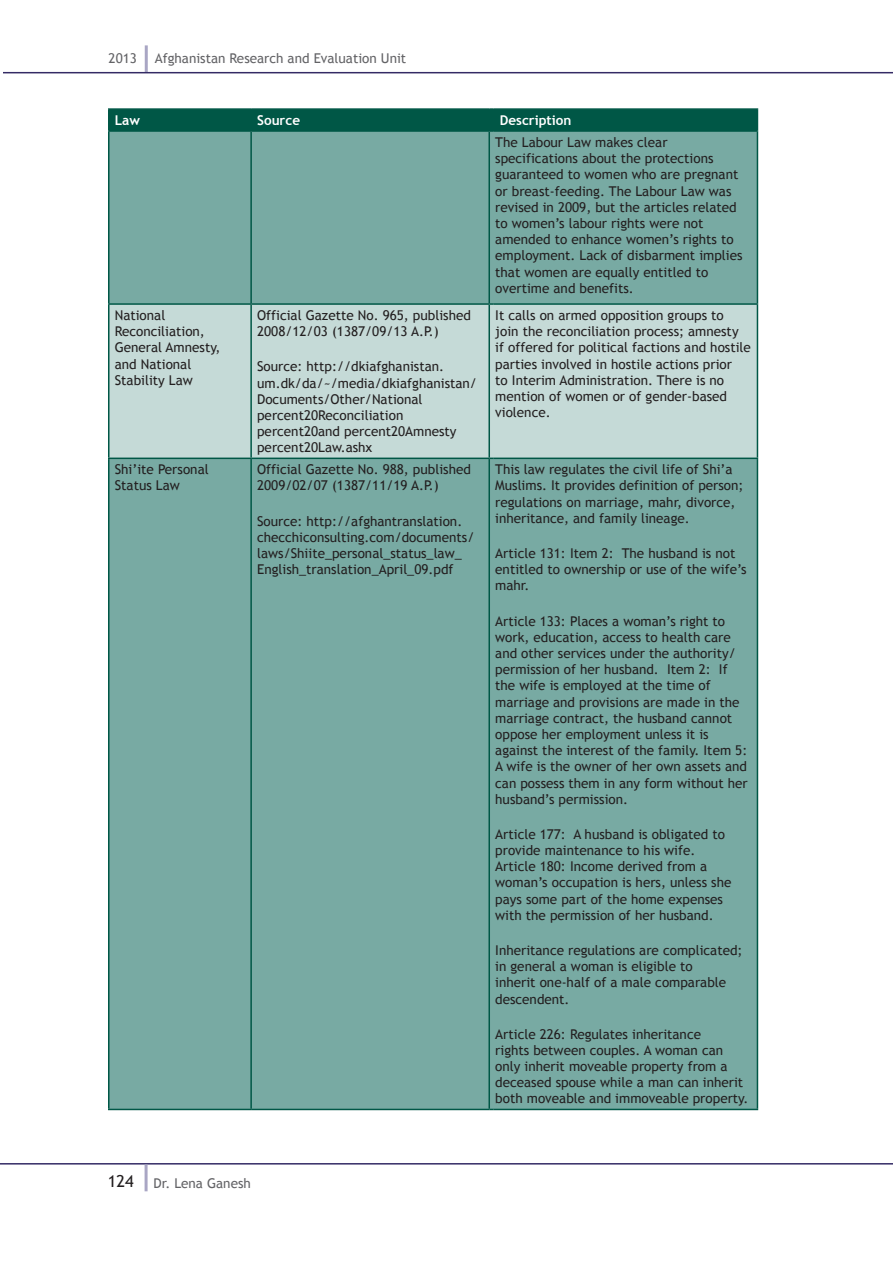
<style>
.page{position:relative;width:893px;height:1263px;background:#fff}
.page>*{position:absolute;margin:0;border:0;box-sizing:border-box;transform-origin:0 0}
.t1{font:16.5px "Trebuchet MS";color:#231f20}
.DP_Body_Text{font:13.5px/16.2px "Trebuchet MS";color:#231f20}
.t2{font:13.5px "Trebuchet MS";color:#636366}
.t3{font:700 13.5px "Trebuchet MS";color:#fff}
</style>
<div class="page">
<hr style="left:0;top:1163px;width:893px;height:1px;background:#342b65">
<hr style="left:145px;top:45px;width:3px;height:27px;background:#a9a6c4">
<hr style="left:4px;top:72px;width:889px;height:1px;background:#342b65">
<hr style="left:145px;top:1164px;width:3px;height:27px;background:#a9a6c4">
<div style="left:110px;top:132px;width:647px;height:977px;background:#78aaa3"></div>
<div style="left:110px;top:305px;width:647px;height:153px;background:#c5dad7"></div>
<hr style="left:108px;top:108px;width:143px;height:2px;background:#005746">
<hr style="left:108px;top:110px;width:2px;height:20px;background:#005746">
<hr style="left:108px;top:130px;width:143px;height:2px;background:#005746">
<div style="left:109px;top:108px;width:649px;height:24px;background:#005746"></div>
<hr style="left:494px;top:130px;width:264px;height:2px;background:#005746">
<hr style="left:108px;top:305px;width:2px;height:153px;background:#005746">
<hr style="left:250px;top:305px;width:2px;height:153px;background:#005746">
<hr style="left:488px;top:305px;width:2px;height:153px;background:#005746">
<hr style="left:757px;top:305px;width:1px;height:153px;background:#005746">
<hr style="left:108px;top:132px;width:2px;height:171px;background:#005746">
<hr style="left:108px;top:303px;width:143px;height:2px;background:#005746">
<hr style="left:250px;top:132px;width:2px;height:171px;background:#005746">
<hr style="left:251px;top:303px;width:238px;height:2px;background:#005746">
<hr style="left:488px;top:132px;width:2px;height:171px;background:#005746">
<hr style="left:757px;top:132px;width:1px;height:171px;background:#005746">
<hr style="left:494px;top:303px;width:264px;height:2px;background:#005746">
<hr style="left:108px;top:458px;width:143px;height:1px;background:#005746">
<hr style="left:108px;top:459px;width:2px;height:650px;background:#005746">
<hr style="left:251px;top:458px;width:238px;height:1px;background:#005746">
<hr style="left:250px;top:459px;width:2px;height:650px;background:#005746">
<hr style="left:488px;top:459px;width:2px;height:650px;background:#005746">
<hr style="left:494px;top:458px;width:264px;height:1px;background:#005746">
<hr style="left:757px;top:459px;width:1px;height:650px;background:#005746">
<hr style="left:108px;top:1109px;width:143px;height:1px;background:#005746">
<hr style="left:251px;top:1109px;width:238px;height:1px;background:#005746">
<hr style="left:494px;top:1109px;width:264px;height:1px;background:#005746">
<p class="t2" style="left:109px;top:50px;width:30px">2013</p>
<p class="t2" style="left:155px;top:50px;width:253px">Afghanistan Research and Evaluation Unit</p>
<p class="t3" style="left:115px;top:112px;width:27px">Law</p>
<p class="t3" style="left:257px;top:112px;width:44px">Source</p>
<p class="t3" style="left:500px;top:112px;width:73px">Description</p>
<p class="DP_Body_Text" style="left:495px;top:134px;width:249px">The Labour Law makes clear specifications about the protections guaranteed to women who are pregnant or breast-feeding. The Labour Law was revised in 2009, but the articles related to women’s labour rights were not amended to enhance women’s rights to employment. Lack of disbarment implies that women are equally entitled to overtime and benefits.</p>
<p class="DP_Body_Text" style="left:115px;top:307px;width:107px">National<br>Reconciliation,<br>General Amnesty, and National<br>Stability Law</p>
<p class="DP_Body_Text" style="left:257px;top:307px;width:215px">Official Gazette No. 965, published<br>2008/12/03 (1387/09/13 A.P.)</p>
<p class="DP_Body_Text" style="left:495px;top:307px;width:257px">It calls on armed opposition groups to<br>join the reconciliation process; amnesty<br>if offered for political factions and hostile parties involved in hostile actions prior<br>to Interim Administration. There is no mention of women or of gender-based violence.</p>
<p class="DP_Body_Text" style="left:257px;top:359px;width:221px">Source: http://dkiafghanistan. um.dk/da/~/media/dkiafghanistan/<br>Documents/Other/National percent20Reconciliation percent20and percent20Amnesty percent20Law.ashx</p>
<p class="DP_Body_Text" style="left:115px;top:462px;width:95px">Shi’ite Personal<br>Status Law</p>
<p class="DP_Body_Text" style="left:257px;top:462px;width:215px">Official Gazette No. 988, published<br>2009/02/07 (1387/11/19 A.P.)</p>
<p class="DP_Body_Text" style="left:257px;top:513px;width:219px">Source: http://afghantranslation. checchiconsulting.com/documents/ laws/Shiite_personal_status_law_ English_translation_April_09.pdf</p>
<p class="DP_Body_Text" style="left:495px;top:462px;width:250px">This law regulates the civil life of Shi’a Muslims. It provides definition of person; regulations on marriage, mahr, divorce, inheritance, and family lineage.</p>
<p class="DP_Body_Text" style="left:495px;top:545px;width:253px">Article 131: Item 2: The husband is not entitled to ownership or use of the wife’s mahr.</p>
<p class="DP_Body_Text" style="left:495px;top:613px;width:254px">Article 133: Places a woman’s right to work, education, access to health care and other services under the authority/ permission of her husband. Item 2: If the wife is employed at the time of marriage and provisions are made in the marriage contract, the husband cannot oppose her employment unless it is against the interest of the family. Item 5:<br>A wife is the owner of her own assets and can possess them in any form without her husband’s permission.</p>
<p class="DP_Body_Text" style="left:495px;top:826px;width:231px">Article 177: A husband is obligated to provide maintenance to his wife.</p>
<p class="DP_Body_Text" style="left:495px;top:858px;width:238px">Article 180: Income derived from a woman’s occupation is hers, unless she pays some part of the home expenses with the permission of her husband.</p>
<p class="DP_Body_Text" style="left:495px;top:942px;width:249px">Inheritance regulations are complicated; in general a woman is eligible to<br>inherit one-half of a male comparable descendent.</p>
<p class="DP_Body_Text" style="left:495px;top:1026px;width:255px">Article 226: Regulates inheritance<br>rights between couples. A woman can only inherit moveable property from a deceased spouse while a man can inherit both moveable and immoveable property.</p>
<p class="t1" style="left:108px;top:1171px;width:27px">124</p>
<p class="t2" style="left:154px;top:1175px;width:99px">Dr. Lena Ganesh</p>
</div>
